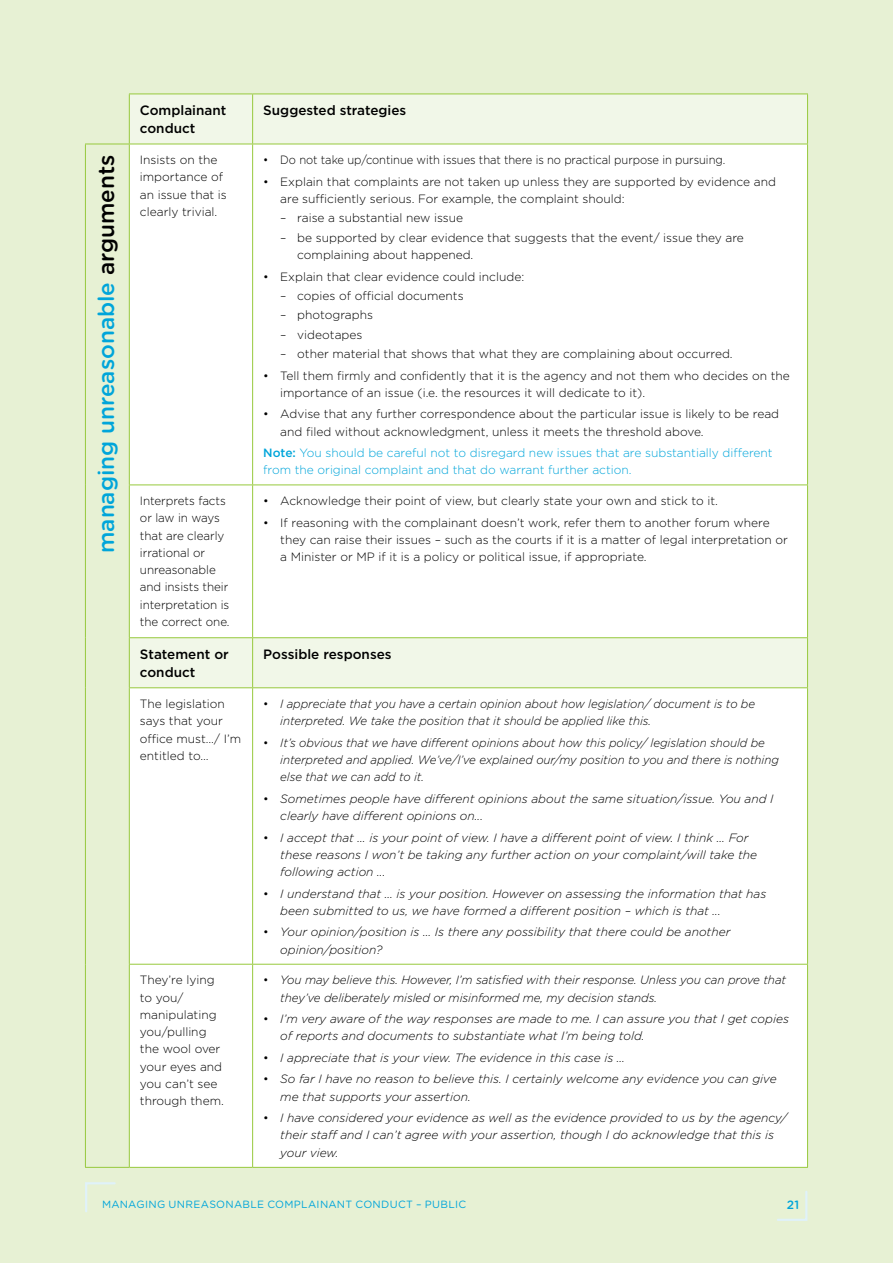
<style>
.page{position:relative;width:893px;height:1263px;background:#e7f1d4}
.page>*{position:absolute;margin:0;border:0;box-sizing:border-box;transform-origin:0 0}
.Sub-heading{font:500 22.5px "Gotham Rounded";color:#00a5da}
.body_text{font:500 13.5px/18px "Gotham";color:#000}
.body_text-2{font:300 12px/17.2px "Gotham";color:#000}
.t1{font:italic 300 12px/17.2px "Gotham";color:#000}
.t2{font:italic 300 12px/17.2px "Gotham";color:#000;scale:.96 1}
.body_text-3{font:300 12px/17.2px "Gotham";color:#00a5da}
.body_text-4{font:300 12px "Gotham";color:#000;scale:.93 1}
.t3{font:500 12px "Gotham Rounded";color:#00a5da}
.t4{font:10.5px "Gotham Rounded";letter-spacing:.03em;color:#00a5da}
.s1{color:#000}
.s2{font-family:"Gotham Rounded"}
.s3{font-weight:500}
.s4{font-style:normal}
</style>
<div class="page">
<div style="left:130px;top:95px;width:677px;height:49px;background:#f1f7e8"></div>
<div style="left:130px;top:145px;width:677px;height:1022px;background:#fff"></div>
<hr style="left:129px;top:94px;width:124px;height:1px;background:#97c93d">
<hr style="left:129px;top:94px;width:1px;height:50px;background:#97c93d">
<hr style="left:253px;top:94px;width:555px;height:1px;background:#97c93d">
<hr style="left:252px;top:94px;width:1px;height:50px;background:#97c93d">
<hr style="left:807px;top:94px;width:1px;height:50px;background:#97c93d">
<hr style="left:85px;top:144px;width:44px;height:1px;background:#97c93d">
<hr style="left:85px;top:144px;width:1px;height:341px;background:#97c93d">
<hr style="left:129px;top:144px;width:124px;height:1px;background:#97c93d">
<hr style="left:129px;top:144px;width:1px;height:340px;background:#97c93d">
<hr style="left:253px;top:144px;width:555px;height:1px;background:#97c93d">
<hr style="left:252px;top:144px;width:1px;height:340px;background:#97c93d">
<hr style="left:807px;top:144px;width:1px;height:340px;background:#97c93d">
<hr style="left:85px;top:485px;width:1px;height:153px;background:#97c93d">
<hr style="left:129px;top:484px;width:124px;height:1px;background:#97c93d">
<hr style="left:129px;top:485px;width:1px;height:152px;background:#97c93d">
<hr style="left:253px;top:484px;width:555px;height:1px;background:#97c93d">
<hr style="left:252px;top:485px;width:1px;height:152px;background:#97c93d">
<hr style="left:807px;top:485px;width:1px;height:152px;background:#97c93d">
<hr style="left:85px;top:638px;width:1px;height:50px;background:#97c93d">
<hr style="left:129px;top:637px;width:124px;height:1px;background:#97c93d">
<hr style="left:129px;top:638px;width:1px;height:49px;background:#97c93d">
<hr style="left:253px;top:637px;width:555px;height:1px;background:#97c93d">
<hr style="left:252px;top:638px;width:1px;height:49px;background:#97c93d">
<hr style="left:807px;top:638px;width:1px;height:49px;background:#97c93d">
<hr style="left:85px;top:688px;width:1px;height:276px;background:#97c93d">
<hr style="left:129px;top:688px;width:1px;height:276px;background:#97c93d">
<hr style="left:252px;top:688px;width:1px;height:276px;background:#97c93d">
<hr style="left:807px;top:688px;width:1px;height:276px;background:#97c93d">
<hr style="left:85px;top:964px;width:1px;height:203px;background:#97c93d">
<hr style="left:129px;top:964px;width:124px;height:1px;background:#97c93d">
<hr style="left:129px;top:964px;width:1px;height:203px;background:#97c93d">
<hr style="left:253px;top:964px;width:555px;height:1px;background:#97c93d">
<hr style="left:252px;top:964px;width:1px;height:203px;background:#97c93d">
<hr style="left:807px;top:964px;width:1px;height:203px;background:#97c93d">
<hr style="left:85px;top:1167px;width:44px;height:1px;background:#97c93d">
<hr style="left:129px;top:1167px;width:124px;height:1px;background:#97c93d">
<hr style="left:253px;top:1167px;width:555px;height:1px;background:#97c93d">
<hr style="left:129px;top:687px;width:124px;height:1px;background:#97c93d">
<hr style="left:253px;top:687px;width:555px;height:1px;background:#97c93d">
<svg style="left:777px;top:1191px;width:31px;height:30px"></svg>
<svg style="left:85px;top:1182px;width:31px;height:30px"></svg>
<p class="body_text" style="left:140px;top:101px;width:88px">Complainant conduct</p>
<p class="body_text" style="left:263px;top:101px;width:145px">Suggested strategies</p>
<p class="Sub-heading" style="left:90px;top:553px;width:400px;rotate:-90deg">managing unreasonable <span class="s1">arguments</span></p>
<p class="body_text-2" style="left:140px;top:151px;width:88px">Insists on the importance of an issue that is clearly trivial.</p>
<p class="body_text-4" style="left:263px;top:152px;width:498px">• Do not take up/continue with issues that there is no practical purpose in pursuing.</p>
<p class="body_text-2" style="left:280px;top:173px;width:497px;text-indent:-17px">• Explain that complaints are not taken up unless they are supported by evidence and are sufficiently serious. For example, the complaint should:</p>
<p class="body_text-2" style="left:280px;top:209px;width:184px"><span class="s2">–</span> raise a substantial new issue</p>
<p class="body_text-2" style="left:297px;top:229px;width:448px;text-indent:-17px"><span class="s2">–</span> be supported by clear evidence that suggests that the event/ issue they are complaining about happened.</p>
<p class="body_text-2" style="left:263px;top:267px;width:262px">• Explain that clear evidence could include:</p>
<p class="body_text-2" style="left:280px;top:287px;width:185px"><span class="s2">–</span> copies of official documents</p>
<p class="body_text-2" style="left:280px;top:306px;width:94px"><span class="s2">–</span> photographs</p>
<p class="body_text-2" style="left:280px;top:325px;width:84px"><span class="s2">–</span> videotapes</p>
<p class="body_text-2" style="left:280px;top:345px;width:454px"><span class="s2">–</span> other material that shows that what they are complaining about occurred.</p>
<p class="body_text-2" style="left:280px;top:366px;width:511px;text-indent:-17px">• Tell them firmly and confidently that it is the agency and not them who decides on the importance of an issue (i.e. the resources it will dedicate to it).</p>
<p class="body_text-2" style="left:280px;top:405px;width:500px;text-indent:-17px">• Advise that any further correspondence about the particular issue is likely to be read and filed without acknowledgment, unless it meets the threshold above.</p>
<p class="body_text-3" style="left:263px;top:444px;width:511px"><span class="s3">Note:</span> You should be careful not to disregard new issues that are substantially different from the original complaint and that do warrant further action.</p>
<p class="body_text-2" style="left:140px;top:492px;width:91px">Interprets facts or law in ways that are clearly irrational or unreasonable and insists their interpretation is the correct one.</p>
<p class="body_text-2" style="left:263px;top:492px;width:456px">• Acknowledge their point of view, but clearly state your own and stick to it.</p>
<p class="body_text-2" style="left:280px;top:513px;width:509px;text-indent:-17px">• If reasoning with the complainant doesn’t work, refer them to another forum where they can raise their issues – such as the courts if it is a matter of legal interpretation or a Minister or MP if it is a policy or political issue, if appropriate.</p>
<p class="body_text" style="left:140px;top:645px;width:90px">Statement or conduct</p>
<p class="body_text" style="left:263px;top:645px;width:130px">Possible responses</p>
<p class="body_text-2" style="left:140px;top:695px;width:103px">The legislation says that your office must…/ I’m entitled to…</p>
<p class="t2" style="left:280px;top:695px;width:496px;text-indent:-17px"><span class="s4">•</span> I appreciate that you have a certain opinion about how legislation/ document is to be interpreted. We take the position that it should be applied like this.</p>
<p class="t2" style="left:280px;top:734px;width:521px;text-indent:-17px"><span class="s4">•</span> It’s obvious that we have different opinions about how this policy/ legislation should be interpreted and applied. We’ve/I’ve explained our/my position to you and there is nothing else that we can add to it.</p>
<p class="t1" style="left:280px;top:790px;width:495px;text-indent:-17px"><span class="s4">•</span> Sometimes people have different opinions about the same situation/issue. You and I clearly have different opinions on...</p>
<p class="t1" style="left:280px;top:828px;width:478px;text-indent:-17px"><span class="s4">•</span> I accept that … is your point of view. I have a different point of view. I think … For these reasons I won’t be taking any further action on your complaint/will take the following action ...</p>
<p class="t1" style="left:280px;top:884px;width:488px;text-indent:-17px"><span class="s4">•</span> I understand that … is your position. However on assessing the information that has been submitted to us, we have formed a different position – which is that ...</p>
<p class="t1" style="left:280px;top:923px;width:452px;text-indent:-17px"><span class="s4">•</span> Your opinion/position is … Is there any possibility that there could be another opinion/position?</p>
<p class="body_text-2" style="left:140px;top:971px;width:85px">They’re lying to you/ manipulating you/pulling the wool over your eyes and you can’t see through them.</p>
<p class="t1" style="left:280px;top:971px;width:507px;text-indent:-17px"><span class="s4">•</span> You may believe this. However, I’m satisfied with their response. Unless you can prove that they’ve deliberately misled or misinformed me, my decision stands.</p>
<p class="t1" style="left:280px;top:1010px;width:510px;text-indent:-17px"><span class="s4">•</span> I’m very aware of the way responses are made to me. I can assure you that I get copies of reports and documents to substantiate what I’m being told.</p>
<p class="t1" style="left:263px;top:1049px;width:363px"><span class="s4">•</span> I appreciate that is your view. The evidence in this case is …</p>
<p class="t1" style="left:280px;top:1070px;width:498px;text-indent:-17px"><span class="s4">•</span> So far I have no reason to believe this. I certainly welcome any evidence you can give me that supports your assertion.</p>
<p class="t1" style="left:280px;top:1109px;width:508px;text-indent:-17px"><span class="s4">•</span> I have considered your evidence as well as the evidence provided to us by the agency/ their staff and I can’t agree with your assertion, though I do acknowledge that this is your view.</p>
<p class="t4" style="left:102px;top:1197px;width:366px">MANAGING UNREASONABLE COMPLAINANT CONDUCT – PUBLIC</p>
<p class="t3" style="left:787px;top:1196px;width:14px">21</p>
</div>
